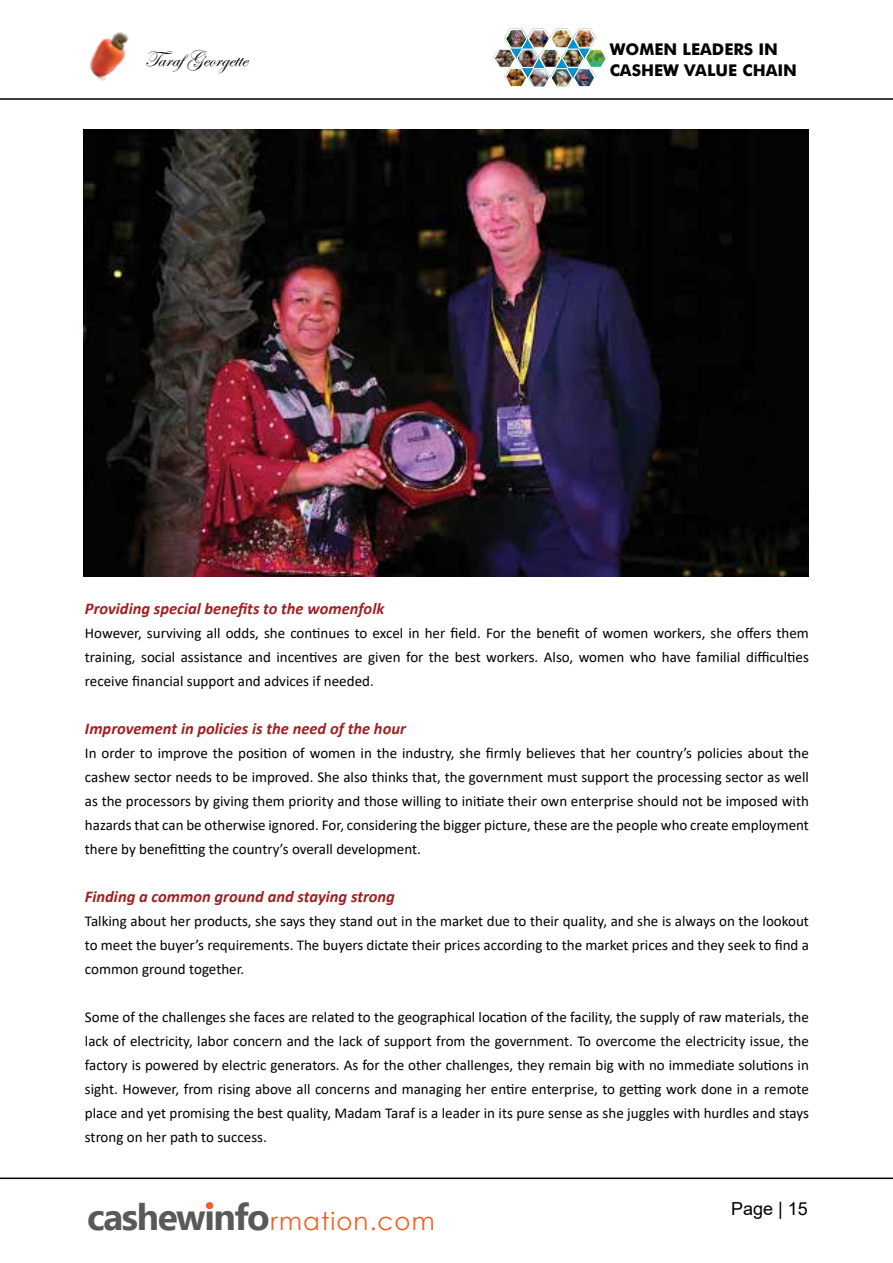
<style>
.page{position:relative;width:893px;height:1263px;background:#fff}
.page>*{position:absolute;margin:0;border:0;box-sizing:border-box;transform-origin:0 0}
.t1{font:24.45px "Century Gothic";letter-spacing:.045em;color:#f15f22}
.t2{font:22.5px "Edwardian Script ITC";color:#000101}
.t3{font:18px "Arial";color:#000}
.t4{font:italic 700 16.5px "Calibri";color:#a31e21}
.t5{font:700 16.2px/21.5px "Futura BT";color:#000}
.t6{font:15px/24px "Calibri";color:#000;text-align:justify}
.s1{font-family:"Ebrima";font-weight:700;font-size:37.05px;color:#58595b}
</style>
<div class="page">
<hr style="left:0;top:1177px;width:893px;height:2px;background:#000">
<hr style="left:0;top:98px;width:893px;height:2px;background:#000">
<img style="left:89px;top:32px;width:40px;height:49px">
<img style="left:493px;top:29px;width:114px;height:58px">
<img style="left:518px;top:50px;width:19px;height:17px">
<img style="left:563px;top:50px;width:20px;height:17px">
<img style="left:540px;top:50px;width:20px;height:17px">
<img style="left:495px;top:50px;width:20px;height:17px">
<img style="left:586px;top:50px;width:20px;height:17px">
<div style="left:206px;top:1202px;width:7px;height:7px;background:#f15f22;border-radius:50%"></div>
<img style="left:84px;top:129px;width:724px;height:447px">
<h2 class="t2" style="left:145px;top:47px;width:104px">TarafGeorgette</h2>
<p class="t5" style="left:610px;top:38px;width:189px">WOMEN LEADERS IN<br>CASHEW VALUE CHAIN</p>
<p class="t4" style="left:85px;top:597px;width:301px">Providing special benefits to the womenfolk</p>
<p class="t6" style="left:85px;top:621px;width:725px">However, surviving all odds, she continues to excel in her field. For the benefit of women workers, she offers them training, social assistance and incentives are given for the best workers. Also, women who have familial difficulties receive financial support and advices if needed.</p>
<p class="t4" style="left:85px;top:717px;width:322px">Improvement in policies is the need of the hour</p>
<p class="t6" style="left:85px;top:741px;width:725px">In order to improve the position of women in the industry, she firmly believes that her country’s policies about the cashew sector needs to be improved. She also thinks that, the government must support the processing sector as well as the processors by giving them priority and those willing to initiate their own enterprise should not be imposed with hazards that can be otherwise ignored. For, considering the bigger picture, these are the people who create employment there by benefitting the country’s overall development.</p>
<p class="t4" style="left:85px;top:885px;width:312px">Finding a common ground and staying strong</p>
<p class="t6" style="left:85px;top:909px;width:725px">Talking about her products, she says they stand out in the market due to their quality, and she is always on the lookout to meet the buyer’s requirements. The buyers dictate their prices according to the market prices and they seek to find a common ground together.</p>
<p class="t6" style="left:85px;top:1005px;width:725px">Some of the challenges she faces are related to the geographical location of the facility, the supply of raw materials, the lack of electricity, labor concern and the lack of support from the government. To overcome the electricity issue, the factory is powered by electric generators. As for the other challenges, they remain big with no immediate solutions in sight. However, from rising above all concerns and managing her entire enterprise, to getting work done in a remote place and yet promising the best quality, Madam Taraf is a leader in its pure sense as she juggles with hurdles and stays strong on her path to success.</p>
<h1 class="t1" style="left:87px;top:1204px;width:349px"><span class="s1">cashewinfo</span>rmation.com</h1>
<p class="t3" style="left:731px;top:1196px;width:78px">Page | 15</p>
</div>
